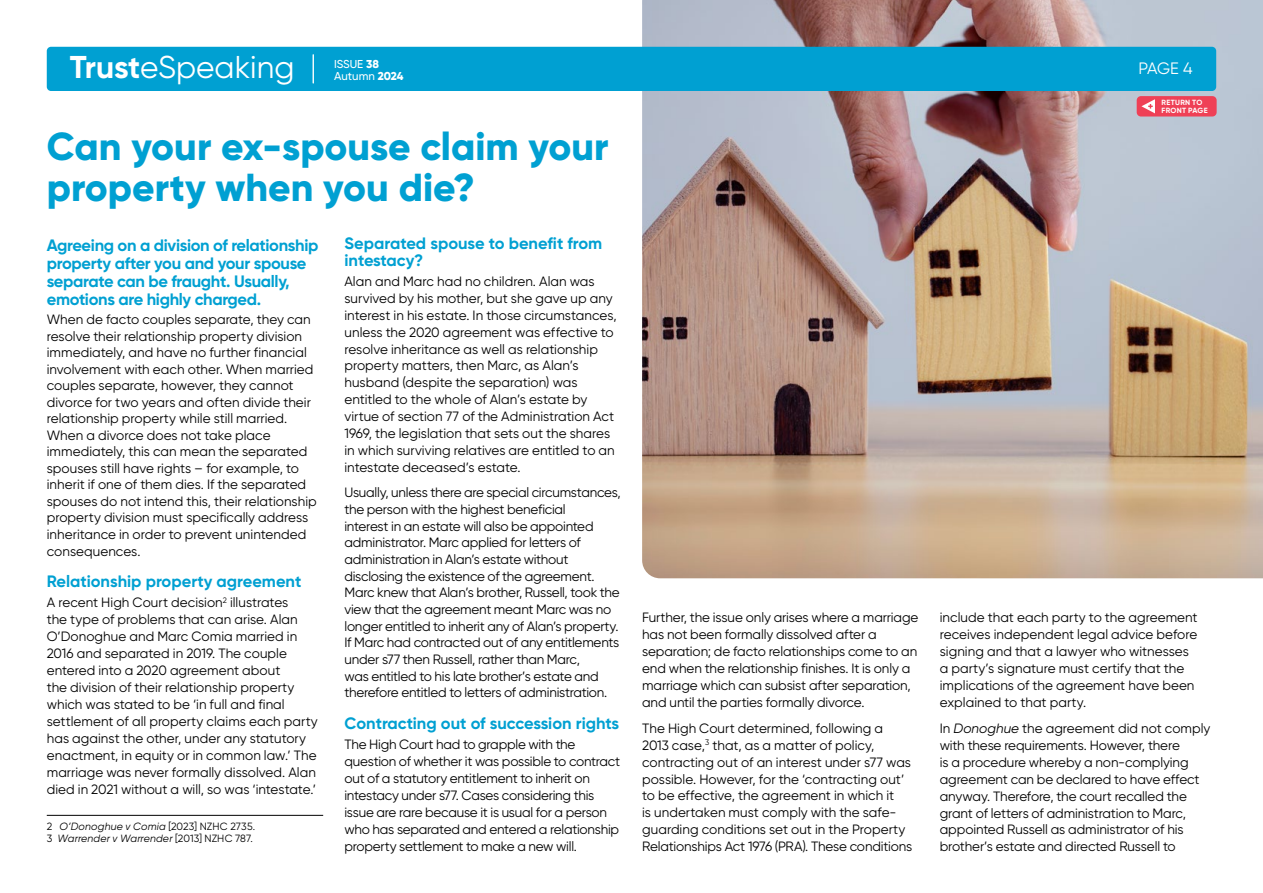
<style>
.page{position:relative;width:1263px;height:893px;background:#fff}
.page>*{position:absolute;margin:0;border:0;box-sizing:border-box;transform-origin:0 0}
.t1{font:800 39px/40.5px "Gilroy";color:#00a0d2}
.t2{font:31.5px "Gilroy";color:#fff}
.t3{font:700 16.5px/18px "Gilroy";letter-spacing:-.02em;color:#00a0d2}
.t4{font:700 16.5px/16.5px "Gilroy";color:#00a0d2}
.t5{font:16.5px "Gilroy";color:#fff}
.t6{font:13.5px/17px "Gilroy";letter-spacing:-.005em;color:#000}
.t7{font:500 11.4px/12.5px "Gilroy";color:#fff}
.t8{font:italic 10.5px/12px "Gilroy";letter-spacing:.02em;color:#000}
.t9{font:700 7.5px/7.5px "Gilroy";letter-spacing:.035em;color:#fff}
.s1{font-weight:700}
.s2{font-weight:800}
.s3{font-style:normal}
.s4{font-style:italic}
</style>
<div class="page">
<img style="left:642px;top:0;width:621px;height:578px">
<div style="left:47px;top:47px;width:1169px;height:44px;background:#00a0d2;border-radius:4px"></div>
<div style="left:1137px;top:96px;width:79px;height:21px;background:#ef4056;border-radius:4px"></div>
<svg style="left:1141px;top:99px;width:14px;height:14px"></svg>
<svg style="left:313px;top:55px;width:1px;height:28px"></svg>
<hr style="left:47px;top:815px;width:276px;height:1px;background:#000">
<h2 class="t2" style="left:70px;top:48px;width:226px"><span class="s1">Trust</span>eSpeaking</h2>
<p class="t5" style="left:1138px;top:58px;width:56px">PAGE 4</p>
<p class="t9" style="left:1161px;top:99px;width:48px">RETURN TO<br>FRONT PAGE</p>
<p class="t7" style="left:334px;top:57px;width:71px">ISSUE <span class="s2">38<br></span>Autumn <span class="s2">2024</span></p>
<h1 class="t1" style="left:47px;top:126px;width:563px">Can your ex-spouse claim your property when you die?</h1>
<p class="t3" style="left:47px;top:236px;width:273px">Agreeing on a division of relationship property after you and your spouse separate can be fraught. Usually, emotions are highly charged.</p>
<p class="t6" style="left:47px;top:311px;width:272px;line-height:16.5px">When de facto couples separate, they can resolve their relationship property division immediately, and have no further financial involvement with each other. When married couples separate, however, they cannot divorce for two years and often divide their relationship property while still married.<br>When a divorce does not take place immediately, this can mean the separated spouses still have rights – for example, to inherit if one of them dies. If the separated spouses do not intend this, their relationship property division must specifically address inheritance in order to prevent unintended consequences.</p>
<p class="t4" style="left:47px;top:573px;width:256px">Relationship property agreement</p>
<p class="t6" style="left:47px;top:594px;width:273px">A recent High Court decision<sup>2</sup> illustrates<br>the type of problems that can arise. Alan O’Donoghue and Marc Comia married in 2016 and separated in 2019. The couple entered into a 2020 agreement about<br>the division of their relationship property which was stated to be ‘in full and final settlement of all property claims each party has against the other, under any statutory enactment, in equity or in common law.’ The marriage was never formally dissolved. Alan died in 2021 without a will, so was ‘intestate.’</p>
<p class="t4" style="left:344px;top:235px;width:259px">Separated spouse to benefit from intestacy?</p>
<p class="t6" style="left:344px;top:272px;width:274px">Alan and Marc had no children. Alan was survived by his mother, but she gave up any interest in his estate. In those circumstances, unless the 2020 agreement was effective to resolve inheritance as well as relationship property matters, then Marc, as Alan’s husband (despite the separation) was entitled to the whole of Alan’s estate by virtue of section 77 of the Administration Act 1969, the legislation that sets out the shares in which surviving relatives are entitled to an intestate deceased’s estate.</p>
<p class="t6" style="left:344px;top:484px;width:278px">Usually, unless there are special circumstances, the person with the highest beneficial<br>interest in an estate will also be appointed administrator. Marc applied for letters of administration in Alan’s estate without disclosing the existence of the agreement.<br>Marc knew that Alan’s brother, Russell, took the view that the agreement meant Marc was no longer entitled to inherit any of Alan’s property.<br>If Marc had contracted out of any entitlements under s77 then Russell, rather than Marc,<br>was entitled to his late brother’s estate and therefore entitled to letters of administration.</p>
<p class="t4" style="left:344px;top:715px;width:276px">Contracting out of succession rights</p>
<p class="t6" style="left:344px;top:736px;width:277px">The High Court had to grapple with the question of whether it was possible to contract out of a statutory entitlement to inherit on intestacy under s77. Cases considering this issue are rare because it is usual for a person who has separated and entered a relationship property settlement to make a new will.</p>
<p class="t8" style="left:47px;top:820px;width:210px"><span class="s3">2</span> O’Donoghue v Comia <span class="s3">[2023] NZHC 2735.<br>3</span> Warrender v Warrender <span class="s3">[2013] NZHC 787.</span></p>
<p class="t6" style="left:642px;top:609px;width:278px">Further, the issue only arises where a marriage has not been formally dissolved after a separation; de facto relationships come to an end when the relationship finishes. It is only a marriage which can subsist after separation, and until the parties formally divorce.</p>
<p class="t6" style="left:642px;top:719px;width:272px">The High Court determined, following a 2013 case,<sup>3</sup> that, as a matter of policy, contracting out of an interest under s77 was possible. However, for the ‘contracting out’ to be effective, the agreement in which it<br>is undertaken must comply with the safe&shy;guarding conditions set out in the Property Relationships Act 1976 (PRA). These conditions</p>
<p class="t6" style="left:940px;top:609px;width:259px">include that each party to the agreement receives independent legal advice before signing and that a lawyer who witnesses a party’s signature must certify that the implications of the agreement have been explained to that party.</p>
<p class="t6" style="left:940px;top:719px;width:272px">In <span class="s4">Donoghue</span> the agreement did not comply with these requirements. However, there<br>is a procedure whereby a non-complying agreement can be declared to have effect anyway. Therefore, the court recalled the grant of letters of administration to Marc, appointed Russell as administrator of his brother’s estate and directed Russell to</p>
</div>
